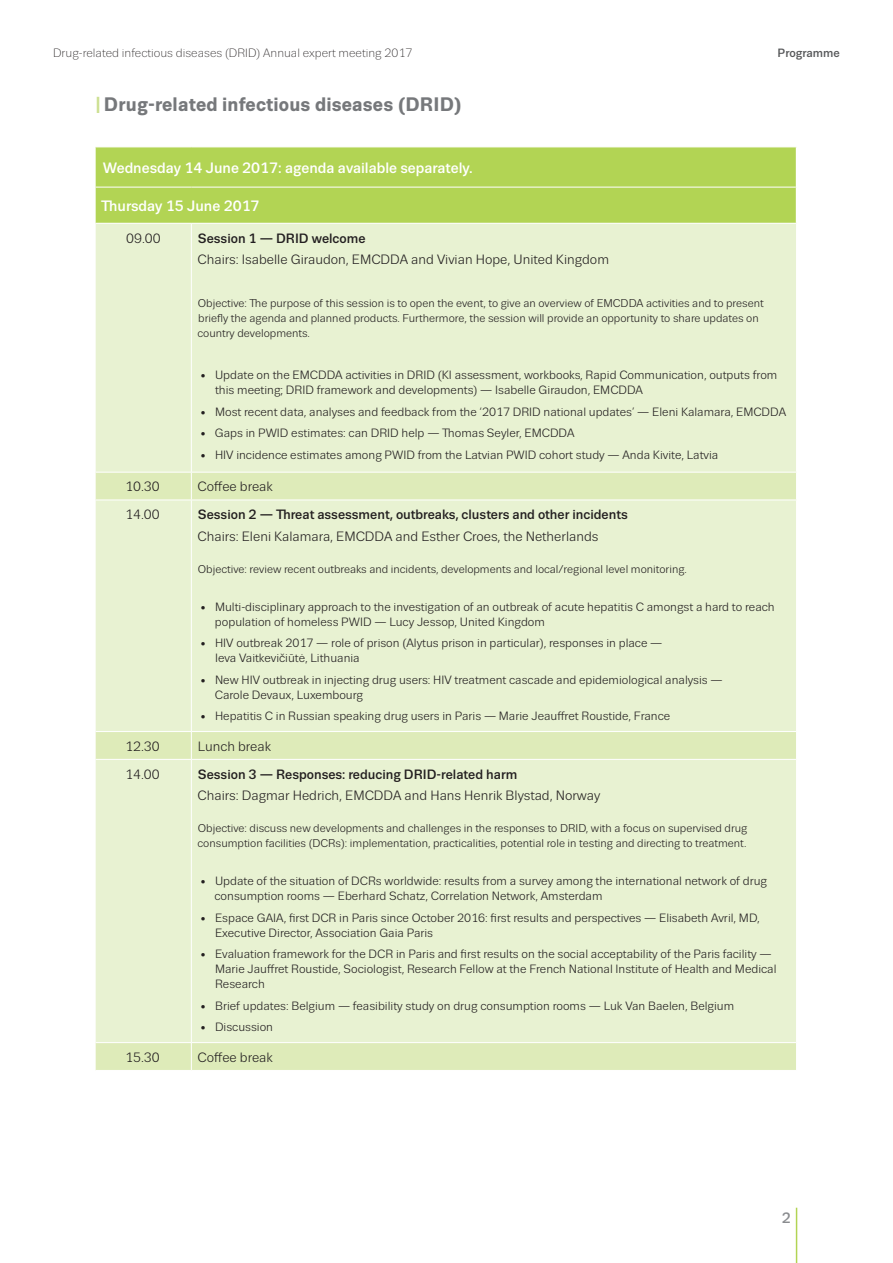
<style>
.page{position:relative;width:893px;height:1263px;background:#fff}
.page>*{position:absolute;margin:0;border:0;box-sizing:border-box;transform-origin:0 0}
.program_space{font:700 19.5px "Trivia Sans";letter-spacing:.01em;color:#76787b}
.program_space-2{font:500 15px "Trivia Sans";color:#fff}
.page_number{font:500 15px "Trivia Sans";color:#8a8c8f}
.Chairs{font:13.5px "Trivia Sans";color:#231f20}
.TitleSession{font:500 13.5px "Trivia Sans";color:#231f20}
.program_space-3{font:13.5px "Trivia Sans";color:#231f20}
.t1{font:12px/15px "Trivia Sans";color:#231f20}
.t2{font:300 12px "Trivia Sans";color:#231f20}
.t3{font:500 12px "Trivia Sans";color:#57585a}
.program_space-4{font:11.25px/15px "Trivia Sans";color:#231f20}
.Chairs-2{font:11.25px/15px "Trivia Sans";color:#231f20}
.s1{font-size:23.1px;color:#cce090}
</style>
<div class="page">
<hr style="left:796px;top:1208px;width:1px;height:55px;background:#b2d454">
<div style="left:96px;top:148px;width:700px;height:75px;background:#b2d454"></div>
<div style="left:96px;top:224px;width:700px;height:248px;background:#e8f2d2"></div>
<svg style="left:96px;top:473px;width:700px;height:597px;background:#e6f1ce"></svg>
<hr style="left:96px;top:187px;width:95px;height:1px;background:#fff">
<hr style="left:191px;top:187px;width:605px;height:1px;background:#fff">
<hr style="left:191px;top:224px;width:1px;height:248px;background:#fff">
<svg style="left:191px;top:472px;width:1px;height:28px"></svg>
<hr style="left:96px;top:500px;width:95px;height:1px;background:#fff">
<hr style="left:191px;top:500px;width:606px;height:1px;background:#fff">
<hr style="left:191px;top:500px;width:1px;height:231px;background:#fff">
<hr style="left:96px;top:731px;width:95px;height:1px;background:#fff">
<hr style="left:191px;top:731px;width:606px;height:1px;background:#fff">
<svg style="left:191px;top:732px;width:1px;height:27px"></svg>
<hr style="left:96px;top:759px;width:95px;height:1px;background:#fff">
<hr style="left:191px;top:759px;width:606px;height:1px;background:#fff">
<hr style="left:191px;top:760px;width:1px;height:282px;background:#fff">
<hr style="left:96px;top:1042px;width:95px;height:1px;background:#fff">
<hr style="left:191px;top:1042px;width:606px;height:1px;background:#fff">
<svg style="left:191px;top:1043px;width:1px;height:27px"></svg>
<p class="t2" style="left:53px;top:47px;width:361px">Drug-related infectious diseases (DRID) Annual expert meeting 2017</p>
<p class="t3" style="left:778px;top:46px;width:64px">Programme</p>
<p class="program_space" style="left:96px;top:94px;width:368px"><span class="s1">I</span> Drug-related infectious diseases (DRID)</p>
<p class="program_space-2" style="left:103px;top:160px;width:371px">Wednesday 14 June 2017: agenda available separately.</p>
<p class="program_space-2" style="left:101px;top:198px;width:160px">Thursday 15 June 2017</p>
<p class="program_space-3" style="left:126px;top:231px;width:36px">09.00</p>
<p class="TitleSession" style="left:198px;top:231px;width:169px">Session 1 — DRID welcome</p>
<p class="Chairs" style="left:198px;top:252px;width:413px">Chairs: Isabelle Giraudon, EMCDDA and Vivian Hope, United Kingdom</p>
<p class="Chairs-2" style="left:198px;top:296px;width:568px">Objective: The purpose of this session is to open the event, to give an overview of EMCDDA activities and to present briefly the agenda and planned products. Furthermore, the session will provide an opportunity to share updates on country developments.</p>
<p class="t1" style="left:215px;top:368px;width:564px;text-indent:-14px">• Update on the EMCDDA activities in DRID (KI assessment, workbooks, Rapid Communication, outputs from this meeting; DRID framework and developments) — Isabelle Giraudon, EMCDDA</p>
<p class="t1" style="left:201px;top:404px;width:587px">• Most recent data, analyses and feedback from the ‘2017 DRID national updates’ — Eleni Kalamara, EMCDDA</p>
<p class="t1" style="left:201px;top:426px;width:375px">• Gaps in PWID estimates: can DRID help — Thomas Seyler, EMCDDA</p>
<p class="t1" style="left:201px;top:447px;width:519px">• HIV incidence estimates among PWID from the Latvian PWID cohort study — Anda Kivite, Latvia</p>
<p class="program_space-3" style="left:125px;top:480px;width:36px">10.30</p>
<p class="Chairs" style="left:198px;top:480px;width:77px">Coffee break</p>
<p class="program_space-3" style="left:125px;top:507px;width:36px">14.00</p>
<p class="TitleSession" style="left:198px;top:507px;width:431px">Session 2 — Threat assessment, outbreaks, clusters and other incidents</p>
<p class="program_space-3" style="left:198px;top:529px;width:402px">Chairs: Eleni Kalamara, EMCDDA and Esther Croes, the Netherlands</p>
<p class="program_space-4" style="left:198px;top:561px;width:491px">Objective: review recent outbreaks and incidents, developments and local/regional level monitoring.</p>
<p class="t1" style="left:215px;top:600px;width:561px;text-indent:-14px">• Multi-disciplinary approach to the investigation of an outbreak of acute hepatitis C amongst a hard to reach population of homeless PWID — Lucy Jessop, United Kingdom</p>
<p class="t1" style="left:215px;top:636px;width:449px;text-indent:-14px">• HIV outbreak 2017 — role of prison (Alytus prison in particular), responses in place —<br>Ieva Vaitkevičiūtė, Lithuania</p>
<p class="t1" style="left:215px;top:672px;width:509px;text-indent:-14px">• New HIV outbreak in injecting drug users: HIV treatment cascade and epidemiological analysis —<br>Carole Devaux, Luxembourg</p>
<p class="t1" style="left:201px;top:709px;width:471px">• Hepatitis C in Russian speaking drug users in Paris — Marie Jeauffret Roustide, France</p>
<p class="program_space-3" style="left:125px;top:739px;width:36px">12.30</p>
<p class="Chairs" style="left:198px;top:739px;width:75px">Lunch break</p>
<p class="program_space-3" style="left:125px;top:767px;width:36px">14.00</p>
<p class="TitleSession" style="left:198px;top:767px;width:321px">Session 3 — Responses: reducing DRID-related harm</p>
<p class="Chairs" style="left:198px;top:788px;width:404px">Chairs: Dagmar Hedrich, EMCDDA and Hans Henrik Blystad, Norway</p>
<p class="program_space-4" style="left:198px;top:821px;width:551px">Objective: discuss new developments and challenges in the responses to DRID, with a focus on supervised drug consumption facilities (DCRs): implementation, practicalities, potential role in testing and directing to treatment.</p>
<p class="t1" style="left:215px;top:874px;width:554px;text-indent:-14px">• Update of the situation of DCRs worldwide: results from a survey among the international network of drug consumption rooms — Eberhard Schatz, Correlation Network, Amsterdam</p>
<p class="t1" style="left:215px;top:910px;width:546px;text-indent:-14px">• Espace GAIA, first DCR in Paris since October 2016: first results and perspectives — Elisabeth Avril, MD,<br>Executive Director, Association Gaia Paris</p>
<p class="t1" style="left:215px;top:947px;width:563px;text-indent:-14px">• Evaluation framework for the DCR in Paris and first results on the social acceptability of the Paris facility —<br>Marie Jauffret Roustide, Sociologist, Research Fellow at the French National Institute of Health and Medical<br>Research</p>
<p class="t1" style="left:201px;top:998px;width:535px">• Brief updates: Belgium — feasibility study on drug consumption rooms — Luk Van Baelen, Belgium</p>
<p class="t1" style="left:201px;top:1019px;width:74px">• Discussion</p>
<p class="program_space-3" style="left:125px;top:1050px;width:36px">15.30</p>
<p class="Chairs" style="left:198px;top:1050px;width:77px">Coffee break</p>
<p class="page_number" style="left:782px;top:1209px;width:10px">2</p>
</div>
